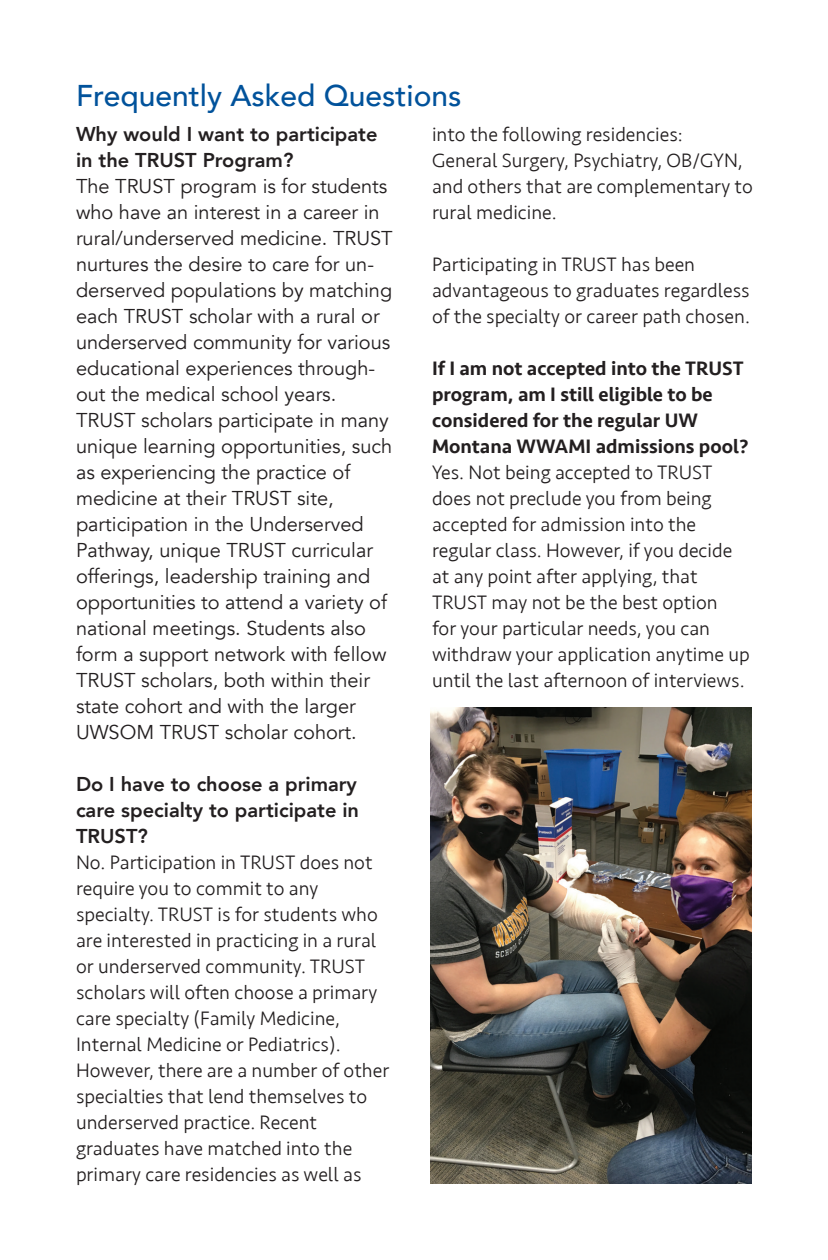
<style>
.page{position:relative;width:828px;height:1260px;background:#fff}
.page>*{position:absolute;margin:0;border:0;box-sizing:border-box;transform-origin:0 0}
.t1{font:500 30px "Avenir";color:#01529b}
.t2{font:300 20px/26px "Seravek";color:#231f20}
.t3{font:20px/26px "Avenir";color:#231f20}
.t4{font:500 20px/26px "Seravek";color:#231f20}
.t5{font:800 20px/26px "Avenir";color:#231f20}
</style>
<div class="page">
<img style="left:430px;top:708px;width:321px;height:476px">
<h1 class="t1" style="left:76px;top:70px;width:387px">Frequently Asked Questions</h1>
<p class="t5" style="left:76px;top:121px;width:303px">Why would I want to participate in the TRUST Program?</p>
<p class="t3" style="left:76px;top:174px;width:318px">The TRUST program is for students who have an interest in a career in rural/underserved medicine. TRUST nurtures the desire to care for un&shy;derserved populations by matching each TRUST scholar with a rural or underserved community for various educational experiences through&shy;out the medical school years.<br>TRUST scholars participate in many unique learning opportunities, such as experiencing the practice of medicine at their TRUST site, participation in the Underserved Pathway, unique TRUST curricular offerings, leadership training and opportunities to attend a variety of national meetings. Students also form a support network with fellow TRUST scholars, both within their state cohort and with the larger UWSOM TRUST scholar cohort.</p>
<p class="t5" style="left:76px;top:771px;width:285px;text-align:justify">Do I have to choose a primary care specialty to participate in TRUST?</p>
<p class="t2" style="left:76px;top:850px;width:315px">No. Participation in TRUST does not require you to commit to any specialty. TRUST is for students who are interested in practicing in a rural or underserved community. TRUST scholars will often choose a primary care specialty (Family Medicine, Internal Medicine or Pediatrics).<br>However, there are a number of other specialties that lend themselves to underserved practice. Recent graduates have matched into the primary care residencies as well as</p>
<p class="t2" style="left:432px;top:122px;width:322px">into the following residencies:<br>General Surgery, Psychiatry, OB/GYN, and others that are complementary to rural medicine.</p>
<p class="t2" style="left:432px;top:252px;width:320px">Participating in TRUST has been advantageous to graduates regardless of the specialty or career path chosen.</p>
<p class="t4" style="left:432px;top:356px;width:318px">If I am not accepted into the TRUST program, am I still eligible to be considered for the regular UW<br>Montana WWAMI admissions pool?</p>
<p class="t2" style="left:432px;top:460px;width:319px">Yes. Not being accepted to TRUST does not preclude you from being accepted for admission into the regular class. However, if you decide at any point after applying, that TRUST may not be the best option<br>for your particular needs, you can withdraw your application anytime up until the last afternoon of interviews.</p>
</div>
